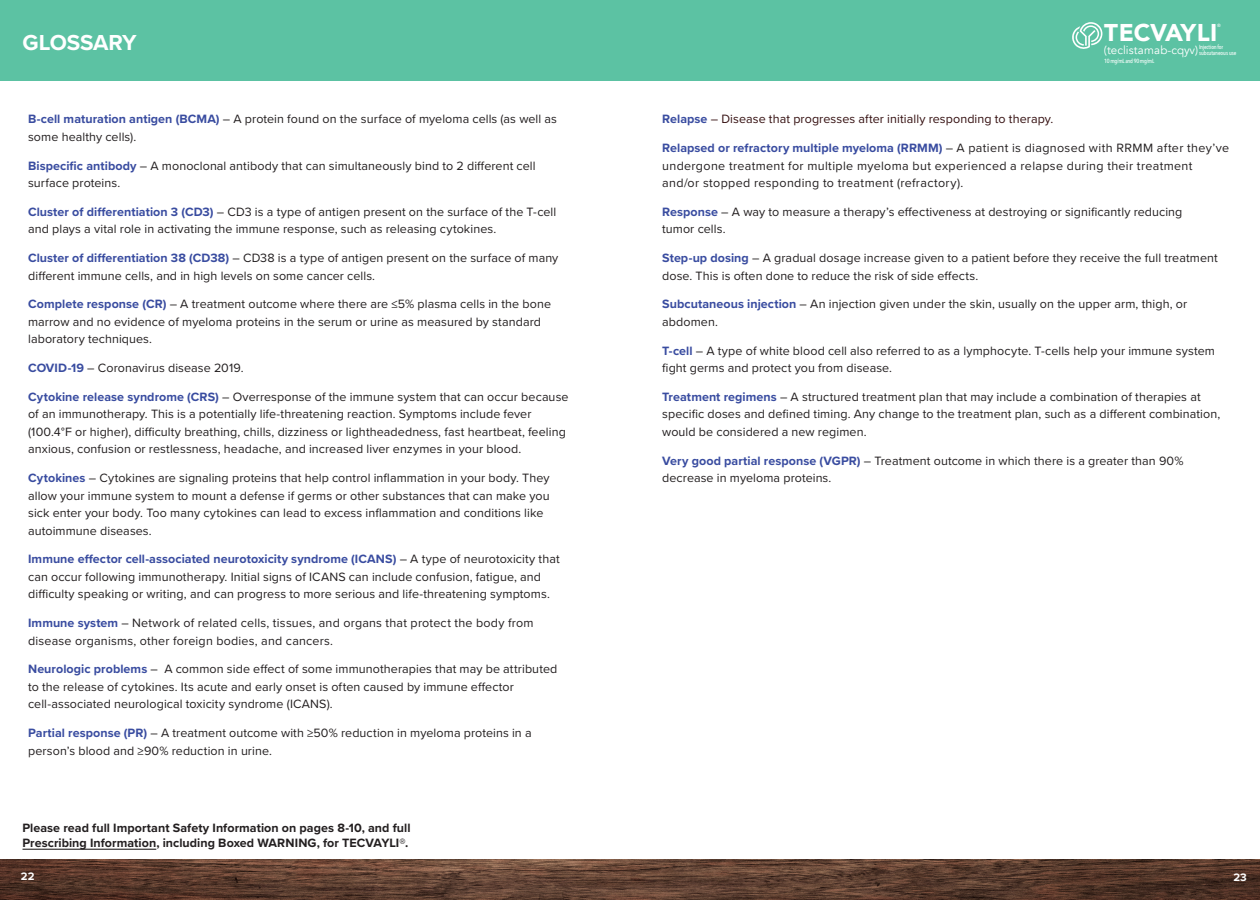
<style>
.page{position:relative;width:1260px;height:900px;background:#fff}
.page>*{position:absolute;margin:0;border:0;box-sizing:border-box;transform-origin:0 0}
.t1{font:900 24.25px "Avenir";letter-spacing:-.01em;color:#fff}
.t2{font:700 22.5px "Proxima Nova";letter-spacing:-.01em;color:#fff}
.t3{font:12.5px/17.5px "Proxima Nova";letter-spacing:.005em;color:#231f20}
.t4{font:12.5px/17.5px "Proxima Nova";letter-spacing:.03em;color:#231f20}
.t5{font:700 12.5px/15px "Proxima Nova";letter-spacing:.005em;color:#231f20}
.t6{font:12.5px "Proxima Nova";letter-spacing:.005em;color:#340f10}
.t7{font:11.62px "Avenir";letter-spacing:.01em;color:#fff}
.t8{font:700 11.25px "Proxima Nova";color:#fff}
.t9{font:500 6px "Avenir Next Condensed";letter-spacing:-.04em;color:#fff}
.t10{font:500 6px "Avenir Next Condensed";letter-spacing:-.015em;color:#fff}
.t11{font:500 4.62px "Avenir";color:#fff}
.s1{font-weight:700;color:#394ca0}
</style>
<div class="page">
<img style="left:0;top:860px;width:1260px;height:40px">
<div style="left:0;top:0;width:1260px;height:81px;background:#5cc2a3"></div>
<hr style="left:22px;top:849px;width:134px;height:1px;background:#231f20">
<svg style="left:1072px;top:22px;width:30px;height:27px"></svg>
<p class="t2" style="left:22px;top:26px;width:116px">GLOSSARY</p>
<p class="t3" style="left:28px;top:110px;width:530px"><span class="s1">B-cell maturation antigen (BCMA)</span> – A protein found on the surface of myeloma cells (as well as some healthy cells).</p>
<p class="t3" style="left:28px;top:156px;width:509px"><span class="s1">Bispecific antibody</span> – A monoclonal antibody that can simultaneously bind to 2 different cell surface proteins.</p>
<p class="t3" style="left:28px;top:202px;width:530px"><span class="s1">Cluster of differentiation 3 (CD3)</span> – CD3 is a type of antigen present on the surface of the T-cell and plays a vital role in activating the immune response, such as releasing cytokines.</p>
<p class="t3" style="left:28px;top:249px;width:532px"><span class="s1">Cluster of differentiation 38 (CD38)</span> – CD38 is a type of antigen present on the surface of many different immune cells, and in high levels on some cancer cells.</p>
<p class="t3" style="left:28px;top:295px;width:524px"><span class="s1">Complete response (CR)</span> – A treatment outcome where there are ≤5% plasma cells in the bone marrow and no evidence of myeloma proteins in the serum or urine as measured by standard laboratory techniques.</p>
<p class="t3" style="left:28px;top:359px;width:217px"><span class="s1">COVID-19</span> – Coronavirus disease 2019.</p>
<p class="t3" style="left:28px;top:387px;width:542px"><span class="s1">Cytokine release syndrome (CRS)</span> – Overresponse of the immune system that can occur because of an immunotherapy. This is a potentially life-threatening reaction. Symptoms include fever (100.4°F or higher), difficulty breathing, chills, dizziness or lightheadedness, fast heartbeat, feeling anxious, confusion or restlessness, headache, and increased liver enzymes in your blood.</p>
<p class="t3" style="left:28px;top:469px;width:523px"><span class="s1">Cytokines</span> – Cytokines are signaling proteins that help control inflammation in your body. They allow your immune system to mount a defense if germs or other substances that can make you sick enter your body. Too many cytokines can lead to excess inflammation and conditions like autoimmune diseases.</p>
<p class="t3" style="left:28px;top:550px;width:533px"><span class="s1">Immune effector cell-associated neurotoxicity syndrome (ICANS)</span> – A type of neurotoxicity that can occur following immunotherapy. Initial signs of ICANS can include confusion, fatigue, and difficulty speaking or writing, and can progress to more serious and life-threatening symptoms.</p>
<p class="t3" style="left:28px;top:614px;width:507px"><span class="s1">Immune system</span> – Network of related cells, tissues, and organs that protect the body from disease organisms, other foreign bodies, and cancers.</p>
<p class="t3" style="left:28px;top:660px;width:531px"><span class="s1">Neurologic problems</span> – A common side effect of some immunotherapies that may be attributed to the release of cytokines. Its acute and early onset is often caused by immune effector cell-associated neurological toxicity syndrome (ICANS).</p>
<p class="t3" style="left:28px;top:724px;width:505px"><span class="s1">Partial response (PR)</span> – A treatment outcome with ≥50% reduction in myeloma proteins in a person’s blood and ≥90% reduction in urine.</p>
<p class="t5" style="left:22px;top:821px;width:390px">Please read full Important Safety Information on pages 8-10, and full<br>Prescribing Information, including Boxed WARNING, for TECVAYLI®.</p>
<h1 class="t1" style="left:1104px;top:12px;width:115px">TECVAYLI</h1>
<p class="t11" style="left:1217px;top:21px;width:5px">®</p>
<p class="t7" style="left:1104px;top:43px;width:121px">(teclistamab-cqyv) <sup>Injection</sup> <sup>for</sup></p>
<p class="t10" style="left:1199px;top:50px;width:39px">subcutaneous use</p>
<p class="t9" style="left:1104px;top:57px;width:52px">10 mg/mL and 90 mg/mL</p>
<p class="t6" style="left:662px;top:110px;width:393px"><span class="s1">Relapse</span> – Disease that progresses after initially responding to therapy.</p>
<p class="t4" style="left:662px;top:139px;width:568px"><span class="s1">Relapsed or refractory multiple myeloma (RRMM)</span> – A patient is diagnosed with RRMM after they’ve undergone treatment for multiple myeloma but experienced a relapse during their treatment and/or stopped responding to treatment (refractory).</p>
<p class="t3" style="left:662px;top:202px;width:522px"><span class="s1">Response</span> – A way to measure a therapy’s effectiveness at destroying or significantly reducing tumor cells.</p>
<p class="t3" style="left:662px;top:249px;width:557px"><span class="s1">Step-up dosing</span> – A gradual dosage increase given to a patient before they receive the full treatment dose. This is often done to reduce the risk of side effects.</p>
<p class="t3" style="left:662px;top:295px;width:526px"><span class="s1">Subcutaneous injection</span> – An injection given under the skin, usually on the upper arm, thigh, or abdomen.</p>
<p class="t3" style="left:662px;top:341px;width:554px"><span class="s1">T-cell</span> – A type of white blood cell also referred to as a lymphocyte. T-cells help your immune system fight germs and protect you from disease.</p>
<p class="t3" style="left:662px;top:387px;width:560px"><span class="s1">Treatment regimens</span> – A structured treatment plan that may include a combination of therapies at specific doses and defined timing. Any change to the treatment plan, such as a different combination, would be considered a new regimen.</p>
<p class="t3" style="left:662px;top:451px;width:523px"><span class="s1">Very good partial response (VGPR)</span> – Treatment outcome in which there is a greater than 90% decrease in myeloma proteins.</p>
<p class="t8" style="left:21px;top:868px;width:15px">22</p>
<p class="t8" style="left:1234px;top:869px;width:15px">23</p>
</div>
